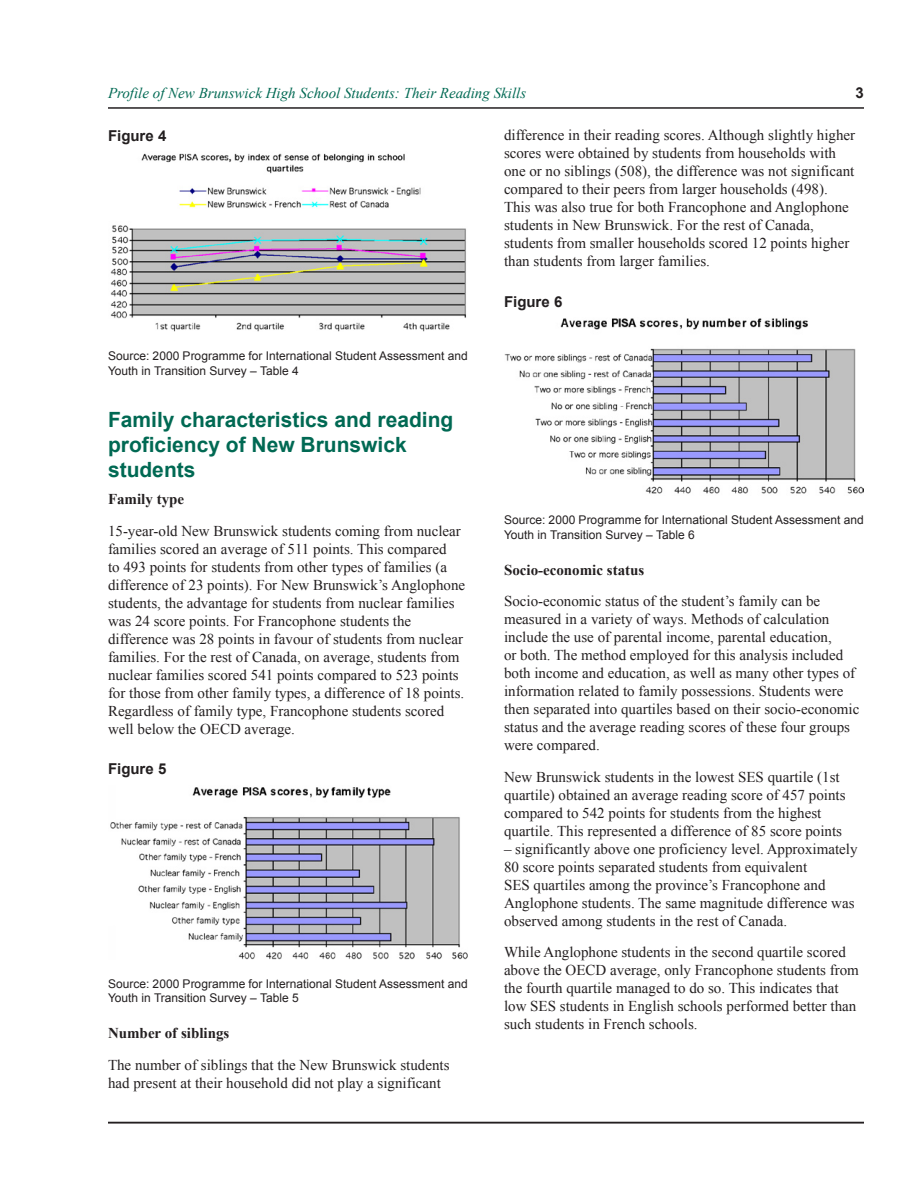
<style>
.page{position:relative;width:918px;height:1188px;background:#fff}
.page>*{position:absolute;margin:0;border:0;box-sizing:border-box;transform-origin:0 0}
.t1{font:700 21px/25.2px "Arial";color:#006953}
.t2{font:15px/18px "Times New Roman";color:#231f20}
.t3{font:italic 15px "Times New Roman";color:#006953}
.t4{font:700 15px "Times New Roman";color:#231f20}
.t5{font:700 15px "Arial";color:#231f20}
.t6{font:12px/14.4px "Arial";color:#231f20}
</style>
<div class="page">
<hr style="left:108px;top:1122px;width:756px;height:1px;background:#231f20">
<hr style="left:108px;top:107px;width:756px;height:2px;background:#231f20">
<img style="left:110px;top:153px;width:356px;height:179px">
<img style="left:110px;top:787px;width:358px;height:172px">
<img style="left:504px;top:318px;width:360px;height:176px">
<p class="t3" style="left:108px;top:85px;width:420px">Profile of New Brunswick High School Students: Their Reading Skills</p>
<p class="t5" style="left:856px;top:85px;width:10px">3</p>
<p class="t5" style="left:108px;top:127px;width:60px">Figure 4</p>
<p class="t2" style="left:504px;top:126px;width:353px">difference in their reading scores. Although slightly higher scores were obtained by students from households with one or no siblings (508), the difference was not significant compared to their peers from larger households (498).<br>This was also true for both Francophone and Anglophone students in New Brunswick. For the rest of Canada, students from smaller households scored 12 points higher than students from larger families.</p>
<p class="t5" style="left:504px;top:293px;width:60px">Figure 6</p>
<p class="t6" style="left:108px;top:349px;width:361px">Source: 2000 Programme for International Student Assessment and<br>Youth in Transition Survey – Table 4</p>
<h1 class="t1" style="left:108px;top:407px;width:347px">Family characteristics and reading proficiency of New Brunswick students</h1>
<p class="t4" style="left:108px;top:491px;width:78px">Family type</p>
<p class="t2" style="left:108px;top:522px;width:359px">15-year-old New Brunswick students coming from nuclear families scored an average of 511 points. This compared<br>to 493 points for students from other types of families (a difference of 23 points). For New Brunswick’s Anglophone students, the advantage for students from nuclear families was 24 score points. For Francophone students the difference was 28 points in favour of students from nuclear families. For the rest of Canada, on average, students from nuclear families scored 541 points compared to 523 points for those from other family types, a difference of 18 points.<br>Regardless of family type, Francophone students scored well below the OECD average.</p>
<p class="t5" style="left:108px;top:761px;width:60px">Figure 5</p>
<p class="t6" style="left:108px;top:977px;width:361px">Source: 2000 Programme for International Student Assessment and<br>Youth in Transition Survey – Table 5</p>
<p class="t4" style="left:108px;top:1025px;width:123px">Number of siblings</p>
<p class="t2" style="left:108px;top:1056px;width:343px">The number of siblings that the New Brunswick students had present at their household did not play a significant</p>
<p class="t6" style="left:504px;top:513px;width:361px">Source: 2000 Programme for International Student Assessment and<br>Youth in Transition Survey – Table 6</p>
<p class="t4" style="left:504px;top:561px;width:142px">Socio-economic status</p>
<p class="t2" style="left:504px;top:592px;width:357px">Socio-economic status of the student’s family can be measured in a variety of ways. Methods of calculation include the use of parental income, parental education,<br>or both. The method employed for this analysis included both income and education, as well as many other types of information related to family possessions. Students were then separated into quartiles based on their socio-economic status and the average reading scores of these four groups were compared.</p>
<p class="t2" style="left:504px;top:768px;width:343px">New Brunswick students in the lowest SES quartile (1st quartile) obtained an average reading score of 457 points compared to 542 points for students from the highest quartile. This represented a difference of 85 score points</p>
<p class="t2" style="left:504px;top:840px;width:355px">– significantly above one proficiency level. Approximately 80 score points separated students from equivalent<br>SES quartiles among the province’s Francophone and Anglophone students. The same magnitude difference was observed among students in the rest of Canada.</p>
<p class="t2" style="left:504px;top:943px;width:356px">While Anglophone students in the second quartile scored above the OECD average, only Francophone students from the fourth quartile managed to do so. This indicates that low SES students in English schools performed better than such students in French schools.</p>
</div>
